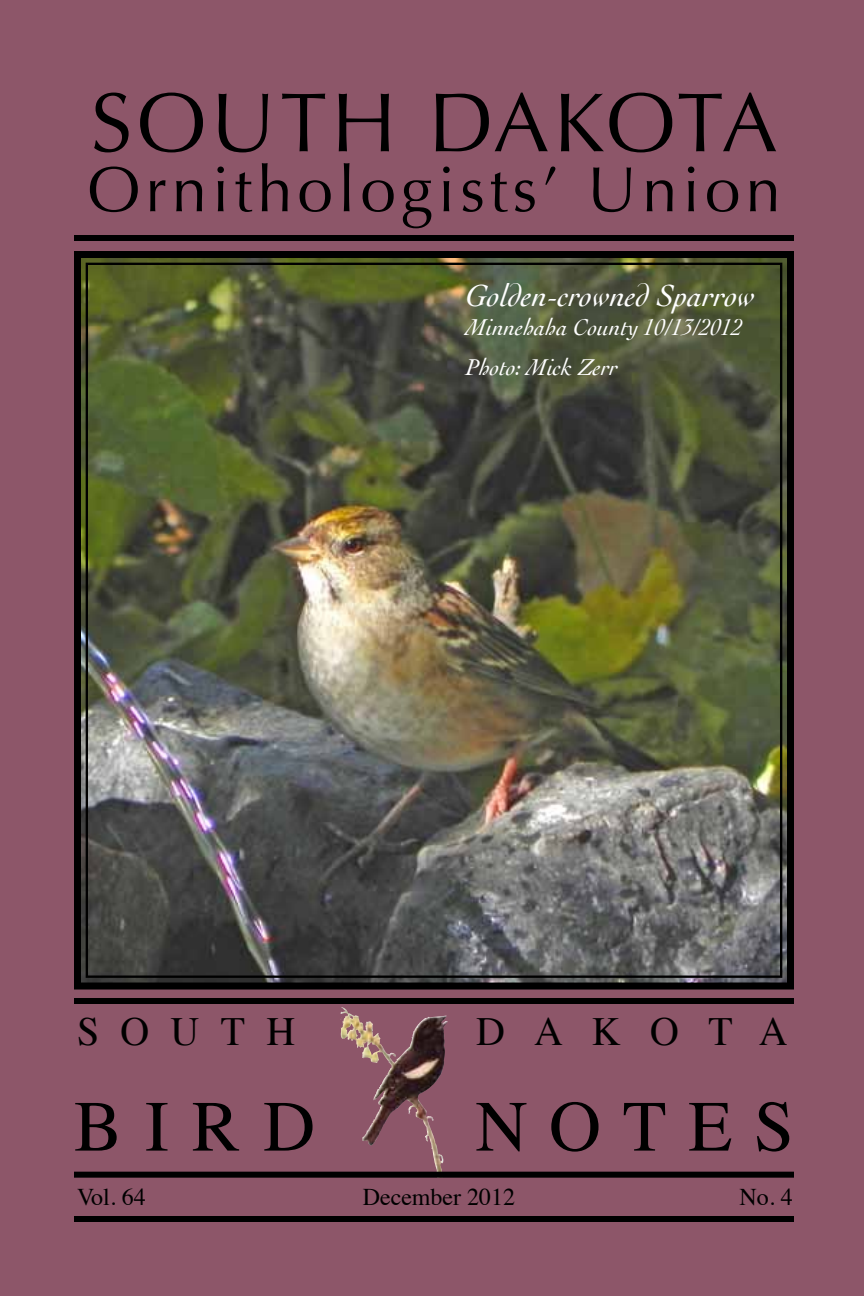
<style>
.page{position:relative;width:864px;height:1296px;background:#8d5669}
.page>*{position:absolute;margin:0;border:0;box-sizing:border-box;transform-origin:0 0}
.t1{font:84px "Optima";letter-spacing:.05em;color:#000}
.t2{font:72px "Times";letter-spacing:.3em;color:#000}
.t3{font:64px "Optima";letter-spacing:.075em;color:#000}
.t4{font:40px "Times";letter-spacing:.65em;color:#000}
.t5{font:italic 32px "Cochin";color:#fff}
.t6{font:italic 24px/40.8px "Cochin";color:#fff}
.t7{font:24px "Times";color:#000}
</style>
<div class="page">
<div style="left:74px;top:235px;width:720px;height:6px;background:#000"></div>
<img style="left:340px;top:1011px;width:52px;height:96px">
<div style="left:74px;top:998px;width:720px;height:6px;background:#000"></div>
<div style="left:74px;top:1172px;width:720px;height:6px;background:#000"></div>
<div style="left:74px;top:1216px;width:720px;height:6px;background:#000"></div>
<img style="left:74px;top:251px;width:720px;height:739px">
<h1 class="t1" style="left:90px;top:74px;width:689px">SOUTH DAKOTA</h1>
<h3 class="t3" style="left:87px;top:152px;width:695px">Ornithologists’ Union</h3>
<h3 class="t5" style="left:466px;top:274px;width:291px">Golden-crowned Sparrow</h3>
<p class="t6" style="left:466px;top:305px;width:278px">Minnehaha County 10/13/2012<br>Photo: Mick Zerr</p>
<h3 class="t4" style="left:77px;top:994px;width:220px">SOUTH</h3>
<h3 class="t4" style="left:476px;top:994px;width:313px">DAKOTA</h3>
<h2 class="t2" style="left:74px;top:1059px;width:243px">BIRD</h2>
<h2 class="t2" style="left:476px;top:1059px;width:308px">NOTES</h2>
<p class="t7" style="left:77px;top:1175px;width:70px">VOL. 64</p>
<p class="t7" style="left:363px;top:1175px;width:154px">DECEMBER 2012</p>
<p class="t7" style="left:740px;top:1175px;width:55px">NO. 4</p>
</div>
